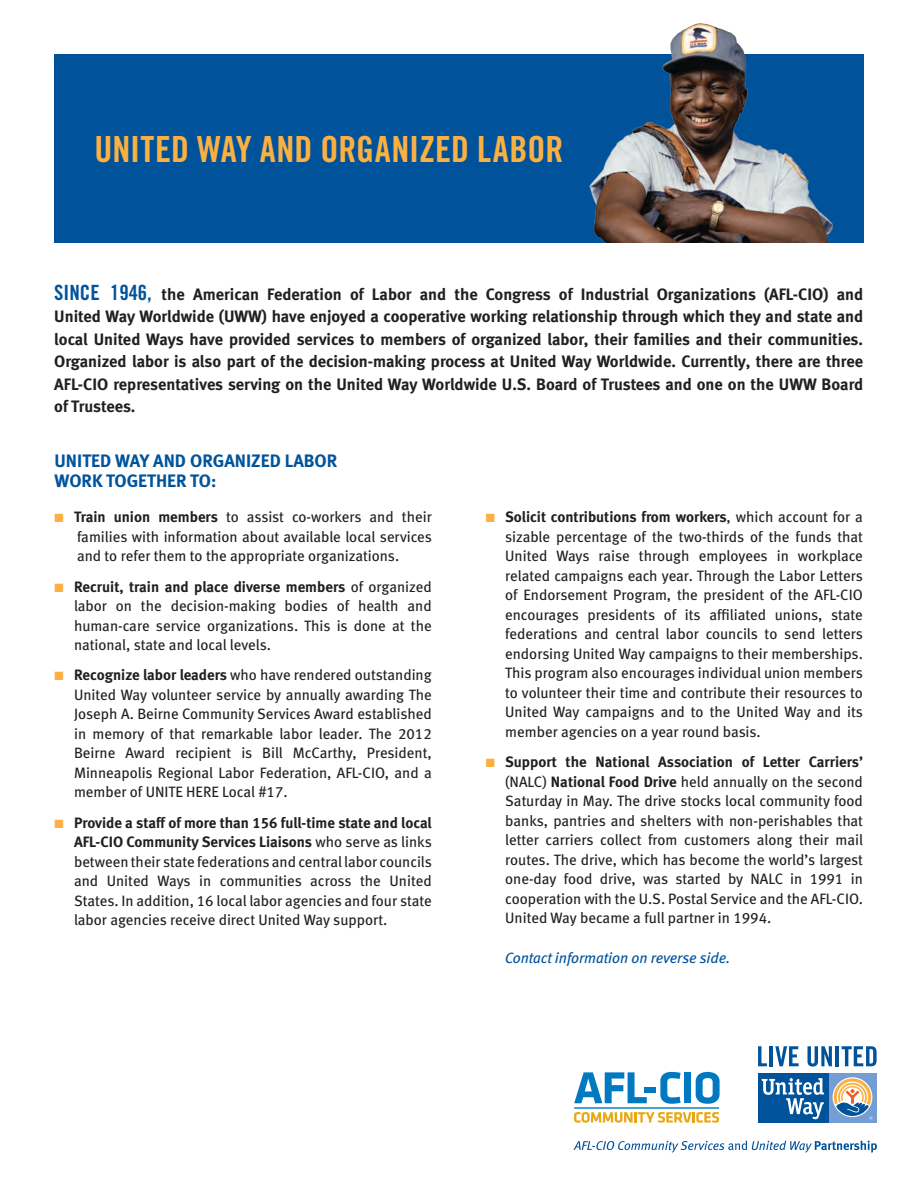
<style>
.page{position:relative;width:918px;height:1188px;background:#fff}
.page>*{position:absolute;margin:0;border:0;box-sizing:border-box;transform-origin:0 0}
.t1{font:36px "Trade Gothic Bold Cond Twenty";color:#fbb041}
.t2{font:18px/19.5px "Meta Bold LF";color:#00539b}
.t3{font:700 16.5px/22.5px "Meta";color:#231f20;text-align:justify}
.t4{font:15px/19.5px "Meta Book LF";color:#231f20;text-align:justify}
.t5{font:15px/19.5px "Meta Bold LF";color:#231f20;text-align:right}
.t6{font:italic 15px "Meta Book LF";letter-spacing:-.005em;color:#00539b}
.s1{font-family:"Trade Gothic Bold Cond Twenty";font-weight:400;font-size:21px;color:#00539b}
.s2{color:#fbb041}
.s3{font-family:"Meta Bold LF"}
.s4{font-family:"Meta Book LF"}
</style>
<div class="page">
<svg style="left:573px;top:1141px;width:304px;height:12px"></svg>
<svg style="left:758px;top:1046px;width:9px;height:20px"></svg>
<hr style="left:769px;top:1046px;width:4px;height:20px;background:#00539b">
<svg style="left:775px;top:1046px;width:24px;height:20px"></svg>
<svg style="left:807px;top:1046px;width:25px;height:21px"></svg>
<hr style="left:836px;top:1046px;width:3px;height:20px;background:#00539b">
<svg style="left:842px;top:1046px;width:35px;height:20px"></svg>
<div style="left:828px;top:1073px;width:49px;height:49px;background:#739dd3"></div>
<div style="left:758px;top:1073px;width:70px;height:49px;background:#00539b"></div>
<svg style="left:833px;top:1077px;width:39px;height:40px"></svg>
<svg style="left:762px;top:1078px;width:62px;height:41px"></svg>
<svg style="left:834px;top:1078px;width:38px;height:41px"></svg>
<svg style="left:574px;top:1072px;width:73px;height:31px"></svg>
<div style="left:644px;top:1088px;width:12px;height:5px;background:#0079c1"></div>
<svg style="left:660px;top:1072px;width:21px;height:32px"></svg>
<div style="left:684px;top:1072px;width:7px;height:31px;background:#0079c1"></div>
<svg style="left:696px;top:1072px;width:24px;height:32px"></svg>
<svg style="left:574px;top:1112px;width:145px;height:11px"></svg>
<hr style="left:574px;top:1107px;width:145px;height:2px;background:#0079c1">
<img style="left:54px;top:23px;width:810px;height:220px">
<h1 class="t1" style="left:94px;top:127px;width:470px">UNI TED WAY AND ORGANI ZED LABOR</h1>
<p class="t3" style="left:54px;top:282px;width:811px"><span class="s1">SINCE 1946,</span> the American Federation of Labor and the Congress of Industrial Organizations (AFL-CIO) and United Way Worldwide (UWW) have enjoyed a cooperative working relationship through which they and state and local United Ways have provided services to members of organized labor, their families and their communities.<br>Organized labor is also part of the decision-making process at United Way Worldwide. Currently, there are three AFL-CIO representatives serving on the United Way Worldwide U.S. Board of Trustees and one on the UWW Board of Trustees.</p>
<p class="t2" style="left:55px;top:451px;width:284px">United Way and organized labor work together to:</p>
<p class="t4" style="left:77px;top:507px;width:356px;text-indent:-22px"><span class="s2">■</span> <span class="s3">Train union members</span> to assist co-workers and their families with information about available local services and to refer them to the appropriate organizations.</p>
<p class="t5" style="left:55px;top:577px;width:379px"><span class="s2">■</span> Recruit, train and place diverse members <span class="s4">of organized</span></p>
<p class="t4" style="left:74px;top:596px;width:359px">labor on the decision-making bodies of health and human-care service organizations. This is done at the national, state and local levels.</p>
<p class="t4" style="left:74px;top:665px;width:359px;text-indent:-19px"><span class="s2">■</span> <span class="s3">Recognize labor leaders</span> who have rendered outstanding United Way volunteer service by annually awarding The Joseph A. Beirne Community Services Award established in memory of that remarkable labor leader. The 2012<br>Beirne Award recipient is Bill McCarthy, President, Minneapolis Regional Labor Federation, AFL-CIO, and a member of UNITE HERE Local #17.</p>
<p class="t5" style="left:55px;top:813px;width:379px"><span class="s2">■</span> Provide a staff of more than 156 full-time state and local<br>AFL-CIO Community Services Liaisons <span class="s4">who serve as links</span></p>
<p class="t4" style="left:74px;top:852px;width:359px">between their state federations and central labor councils and United Ways in communities across the United States. In addition, 16 local labor agencies and four state labor agencies receive direct United Way support.</p>
<p class="t5" style="left:486px;top:507px;width:379px"><span class="s2">■</span> Solicit contributions from workers<span class="s4">, which account for a</span></p>
<p class="t4" style="left:505px;top:527px;width:359px">sizable percentage of the two-thirds of the funds that United Ways raise through employees in workplace related campaigns each year. Through the Labor Letters of Endorsement Program, the president of the AFL-CIO encourages presidents of its affiliated unions, state federations and central labor councils to send letters endorsing United Way campaigns to their memberships.<br>This program also encourages individual union members to volunteer their time and contribute their resources to United Way campaigns and to the United Way and its member agencies on a year round basis.</p>
<p class="t5" style="left:486px;top:752px;width:379px"><span class="s2">■</span> Support the National Association of Letter Carriers’</p>
<p class="t4" style="left:505px;top:772px;width:359px">(NALC) <span class="s3">National Food Drive</span> held annually on the second Saturday in May. The drive stocks local community food banks, pantries and shelters with non-perishables that letter carriers collect from customers along their mail routes. The drive, which has become the world’s largest one-day food drive, was started by NALC in 1991 in cooperation with the U.S. Postal Service and the AFL-CIO.<br>United Way became a full partner in 1994.</p>
<p class="t6" style="left:505px;top:949px;width:227px">Contact information on reverse side.</p>
</div>
